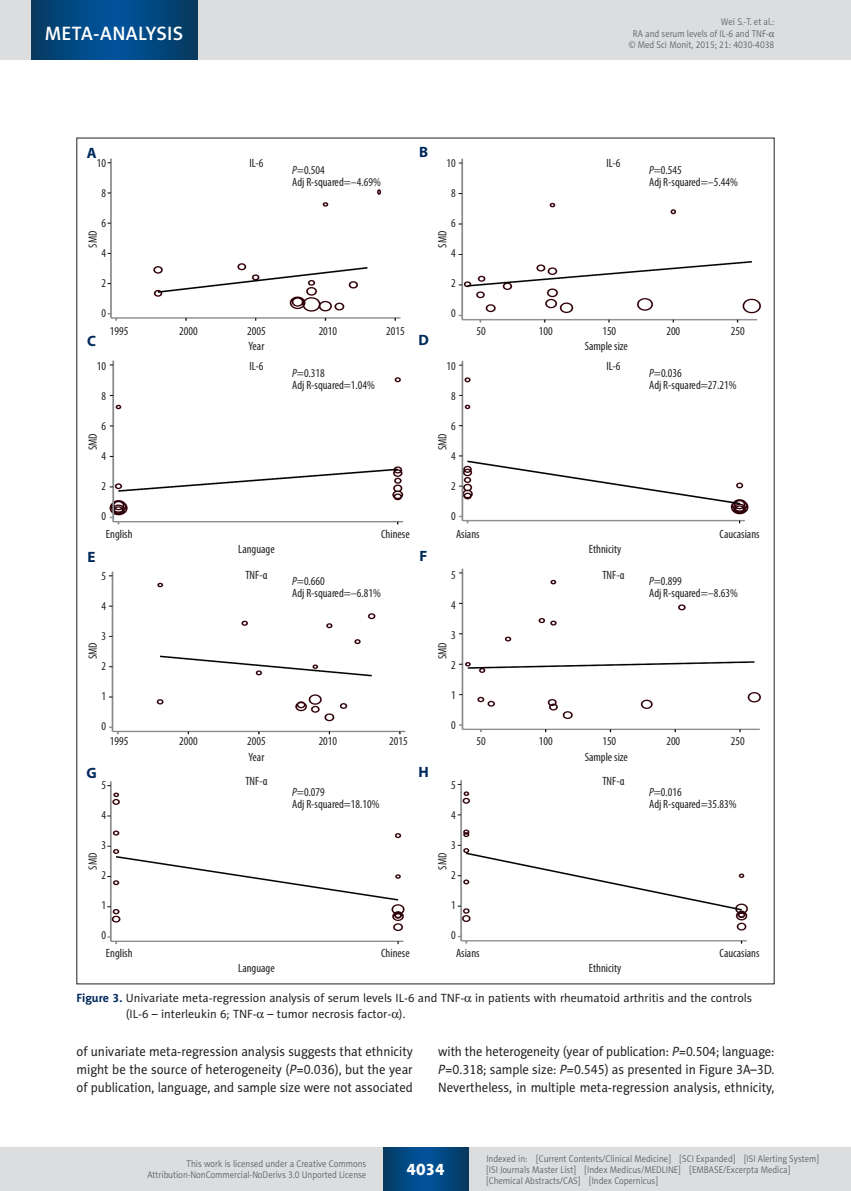
<style>
.page{position:relative;width:851px;height:1191px;background:#fff}
.page>*{position:absolute;margin:0;border:0;box-sizing:border-box;transform-origin:0 0}
.t1{font:19.5px "Naomi Sans EFN Medium";letter-spacing:.01em;color:#fff}
.t2{font:16.5px "Naomi Sans EFN Heavy";color:#fff}
.t3{font:700 15px "Myriad Pro";color:#00295c}
.MSM_Body{font:13.5px/18px "Naomi Sans EFN";color:#231f20;text-align:justify;scale:.93 1}
.MSM_Body-2{font:13.5px/18px "Naomi Sans EFN";color:#231f20;text-align:justify;scale:.95 1}
.t4{font:condensed 12px/12px "Myriad Pro";color:#231f20}
.MSM_Rycina_tytul{font:12px/15.8px "Naomi Sans EFN";color:#231f20}
.t5{font:9.75px/11.2px "Naomi Sans EFN Light";color:#57585a;text-align:right;scale:.9 1}
.s1{font-family:"Standard Sym L"}
.s2{font-style:italic}
.s3{font-weight:700;color:#00295c}
</style>
<div class="page">
<img style="left:107px;top:158px;width:294px;height:163px">
<img style="left:458px;top:158px;width:303px;height:165px">
<img style="left:109px;top:360px;width:295px;height:165px">
<img style="left:458px;top:361px;width:291px;height:163px">
<img style="left:108px;top:571px;width:298px;height:164px">
<img style="left:459px;top:568px;width:302px;height:165px">
<img style="left:107px;top:781px;width:298px;height:164px">
<img style="left:457px;top:780px;width:291px;height:164px">
<div style="left:0;top:1148px;width:850px;height:43px;background:#dcdddf"></div>
<svg style="left:383px;top:1147px;width:85px;height:43px;background:#02477e"></svg>
<div style="left:0;top:0;width:850px;height:60px;background:#dcdddf"></div>
<hr style="left:850px;top:0;width:1px;height:60px;background:#dcdddf">
<svg style="left:32px;top:0;width:166px;height:60px;background:#02477e"></svg>
<h1 class="t1" style="left:45px;top:22px;width:140px">META-ANALYSIS</h1>
<p class="t5" style="left:628px;top:16px;width:163px">Wei S.-T. et al.:<br>RA and serum levels of IL-6 and TNF-<span class="s1">a </span>© Med Sci Monit, 2015; 21: 4030-4038</p>
<p class="t3" style="left:87px;top:143px;width:11px">A</p>
<p class="t4" style="left:97px;top:157px;width:11px">10</p>
<p class="t4" style="left:101px;top:187px;width:6px">8</p>
<p class="t4" style="left:101px;top:217px;width:6px">6</p>
<p class="t4" style="left:101px;top:247px;width:6px">4</p>
<p class="t4" style="left:101px;top:277px;width:6px">2</p>
<p class="t4" style="left:101px;top:307px;width:6px">0</p>
<p class="t4" style="left:87px;top:247px;width:18px;rotate:-90deg">SMD</p>
<p class="t4" style="left:249px;top:157px;width:15px">IL-6</p>
<p class="t4" style="left:292px;top:164px;width:90px"><span class="s2">P</span>=0.504<br>Adj R-squared=–4.69%</p>
<p class="t3" style="left:419px;top:143px;width:11px">B</p>
<p class="t4" style="left:446px;top:157px;width:11px">10</p>
<p class="t4" style="left:451px;top:187px;width:6px">8</p>
<p class="t4" style="left:451px;top:217px;width:6px">6</p>
<p class="t4" style="left:451px;top:247px;width:6px">4</p>
<p class="t4" style="left:451px;top:277px;width:6px">2</p>
<p class="t4" style="left:451px;top:307px;width:6px">0</p>
<p class="t4" style="left:437px;top:247px;width:18px;rotate:-90deg">SMD</p>
<p class="t4" style="left:606px;top:157px;width:15px">IL-6</p>
<p class="t4" style="left:649px;top:164px;width:90px"><span class="s2">P</span>=0.545<br>Adj R-squared=–5.44%</p>
<p class="t3" style="left:87px;top:331px;width:10px">C</p>
<p class="t4" style="left:110px;top:325px;width:20px">1995</p>
<p class="t4" style="left:179px;top:325px;width:20px">2000</p>
<p class="t4" style="left:247px;top:323px;width:20px;line-height:15.5px">2005<br>Year</p>
<p class="t4" style="left:318px;top:325px;width:20px">2010</p>
<p class="t4" style="left:386px;top:325px;width:20px">2015</p>
<p class="t3" style="left:418px;top:330px;width:12px">D</p>
<p class="t4" style="left:476px;top:325px;width:11px">50</p>
<p class="t4" style="left:539px;top:325px;width:15px">100</p>
<p class="t4" style="left:584px;top:323px;width:45px;line-height:15.5px;text-align:center">150<br>Sample size</p>
<p class="t4" style="left:666px;top:325px;width:15px">200</p>
<p class="t4" style="left:730px;top:325px;width:15px">250</p>
<p class="t4" style="left:97px;top:360px;width:11px">10</p>
<p class="t4" style="left:101px;top:390px;width:6px">8</p>
<p class="t4" style="left:101px;top:420px;width:6px">6</p>
<p class="t4" style="left:101px;top:450px;width:6px">4</p>
<p class="t4" style="left:101px;top:480px;width:6px">2</p>
<p class="t4" style="left:106px;top:507px;width:28px;line-height:17.5px;text-indent:-5px">0<br>English</p>
<p class="t4" style="left:87px;top:450px;width:18px;rotate:-90deg">SMD</p>
<p class="t4" style="left:249px;top:360px;width:15px">IL-6</p>
<p class="t4" style="left:292px;top:367px;width:84px"><span class="s2">P</span>=0.318<br>Adj R-squared=1.04%</p>
<p class="t4" style="left:446px;top:360px;width:11px">10</p>
<p class="t4" style="left:451px;top:390px;width:6px">8</p>
<p class="t4" style="left:451px;top:420px;width:6px">6</p>
<p class="t4" style="left:451px;top:450px;width:6px">4</p>
<p class="t4" style="left:451px;top:480px;width:6px">2</p>
<p class="t4" style="left:451px;top:510px;width:6px">0</p>
<p class="t4" style="left:437px;top:450px;width:18px;rotate:-90deg">SMD</p>
<p class="t4" style="left:381px;top:528px;width:30px">Chinese</p>
<p class="t4" style="left:456px;top:528px;width:25px">Asians</p>
<p class="t4" style="left:606px;top:360px;width:15px">IL-6</p>
<p class="t4" style="left:649px;top:367px;width:89px"><span class="s2">P</span>=0.036<br>Adj R-squared=27.21%</p>
<p class="t4" style="left:719px;top:528px;width:41px">Caucasians</p>
<p class="t3" style="left:88px;top:547px;width:10px">E</p>
<p class="t4" style="left:238px;top:543px;width:38px">Language</p>
<p class="t3" style="left:419px;top:546px;width:9px">F</p>
<p class="t4" style="left:589px;top:543px;width:34px">Ethnicity</p>
<p class="t4" style="left:101px;top:570px;width:6px">5</p>
<p class="t4" style="left:101px;top:600px;width:6px">4</p>
<p class="t4" style="left:101px;top:630px;width:6px">3</p>
<p class="t4" style="left:101px;top:660px;width:6px">2</p>
<p class="t4" style="left:101px;top:690px;width:6px">1</p>
<p class="t4" style="left:101px;top:720px;width:6px">0</p>
<p class="t4" style="left:87px;top:659px;width:18px;rotate:-90deg">SMD</p>
<p class="t4" style="left:245px;top:569px;width:24px">TNF-α</p>
<p class="t4" style="left:292px;top:575px;width:90px"><span class="s2">P</span>=0.660<br>Adj R-squared=–6.81%</p>
<p class="t4" style="left:451px;top:569px;width:6px">5</p>
<p class="t4" style="left:451px;top:599px;width:6px">4</p>
<p class="t4" style="left:451px;top:629px;width:6px">3</p>
<p class="t4" style="left:451px;top:659px;width:6px">2</p>
<p class="t4" style="left:451px;top:689px;width:6px">1</p>
<p class="t4" style="left:451px;top:719px;width:6px">0</p>
<p class="t4" style="left:437px;top:659px;width:18px;rotate:-90deg">SMD</p>
<p class="t4" style="left:602px;top:569px;width:24px">TNF-α</p>
<p class="t4" style="left:649px;top:575px;width:90px"><span class="s2">P</span>=0.899<br>Adj R-squared=–8.63%</p>
<p class="t4" style="left:110px;top:735px;width:20px">1995</p>
<p class="t4" style="left:179px;top:735px;width:20px">2000</p>
<p class="t4" style="left:247px;top:733px;width:20px;line-height:15.5px">2005<br>Year</p>
<p class="t4" style="left:318px;top:735px;width:20px">2010</p>
<p class="t4" style="left:389px;top:735px;width:20px">2015</p>
<p class="t4" style="left:476px;top:735px;width:11px">50</p>
<p class="t4" style="left:539px;top:735px;width:15px">100</p>
<p class="t4" style="left:584px;top:733px;width:45px;line-height:15.5px;text-align:center">150<br>Sample size</p>
<p class="t4" style="left:666px;top:735px;width:15px">200</p>
<p class="t4" style="left:730px;top:735px;width:15px">250</p>
<p class="t3" style="left:86px;top:763px;width:12px">G</p>
<p class="t4" style="left:101px;top:779px;width:6px">5</p>
<p class="t4" style="left:101px;top:809px;width:6px">4</p>
<p class="t4" style="left:101px;top:839px;width:6px">3</p>
<p class="t4" style="left:101px;top:869px;width:6px">2</p>
<p class="t4" style="left:101px;top:899px;width:6px">1</p>
<p class="t4" style="left:106px;top:927px;width:28px;line-height:17.5px;text-indent:-5px">0<br>English</p>
<p class="t4" style="left:87px;top:869px;width:18px;rotate:-90deg">SMD</p>
<p class="t3" style="left:418px;top:762px;width:12px">H</p>
<p class="t4" style="left:245px;top:775px;width:24px">TNF-α</p>
<p class="t4" style="left:602px;top:775px;width:24px">TNF-α</p>
<p class="t4" style="left:451px;top:779px;width:6px">5</p>
<p class="t4" style="left:451px;top:809px;width:6px">4</p>
<p class="t4" style="left:451px;top:839px;width:6px">3</p>
<p class="t4" style="left:451px;top:869px;width:6px">2</p>
<p class="t4" style="left:451px;top:899px;width:6px">1</p>
<p class="t4" style="left:451px;top:929px;width:6px">0</p>
<p class="t4" style="left:292px;top:786px;width:89px"><span class="s2">P</span>=0.079<br>Adj R-squared=18.10%</p>
<p class="t4" style="left:649px;top:786px;width:89px"><span class="s2">P</span>=0.016<br>Adj R-squared=35.83%</p>
<p class="t4" style="left:437px;top:869px;width:18px;rotate:-90deg">SMD</p>
<p class="t4" style="left:381px;top:947px;width:30px">Chinese</p>
<p class="t4" style="left:456px;top:947px;width:25px">Asians</p>
<p class="t4" style="left:719px;top:947px;width:41px">Caucasians</p>
<p class="t4" style="left:238px;top:962px;width:38px">Language</p>
<p class="t4" style="left:589px;top:962px;width:34px">Ethnicity</p>
<p class="MSM_Rycina_tytul" style="left:126px;top:990px;width:627px;text-indent:-49px"><span class="s3">Figure 3.</span> Univariate meta-regression analysis of serum levels IL-6 and TNF-<span class="s1">a</span> in patients with rheumatoid arthritis and the controls (IL-6 – interleukin 6; TNF-<span class="s1">a</span> – tumor necrosis factor-<span class="s1">a</span>).</p>
<p class="MSM_Body-2" style="left:77px;top:1042px;width:355px">of univariate meta-regression analysis suggests that ethnicity might be the source of heterogeneity (<span class="s2">P</span>=0.036), but the year of publication, language, and sample size were not associated</p>
<p class="MSM_Body" style="left:438px;top:1042px;width:363px">with the heterogeneity (year of publication: <span class="s2">P</span>=0.504; language:<br><span class="s2">P</span>=0.318; sample size: <span class="s2">P=</span>0.545) as presented in Figure 3A–3D.<br>Nevertheless, in multiple meta-regression analysis, ethnicity,</p>
<p class="t5" style="left:147px;top:1158px;width:245px">This work is licensed under a Creative Commons<br>Attribution-NonCommercial-NoDerivs 3.0 Unported License</p>
<h2 class="t2" style="left:406px;top:1159px;width:40px">4034</h2>
<p class="t5" style="left:486px;top:1152px;width:371px;text-align:left">Indexed in: [Current Contents/Clinical Medicine] [SCI Expanded] [ISI Alerting System] [ISI Journals Master List] [Index Medicus/MEDLINE] [EMBASE/Excerpta Medica] [Chemical Abstracts/CAS] [Index Copernicus]</p>
</div>
